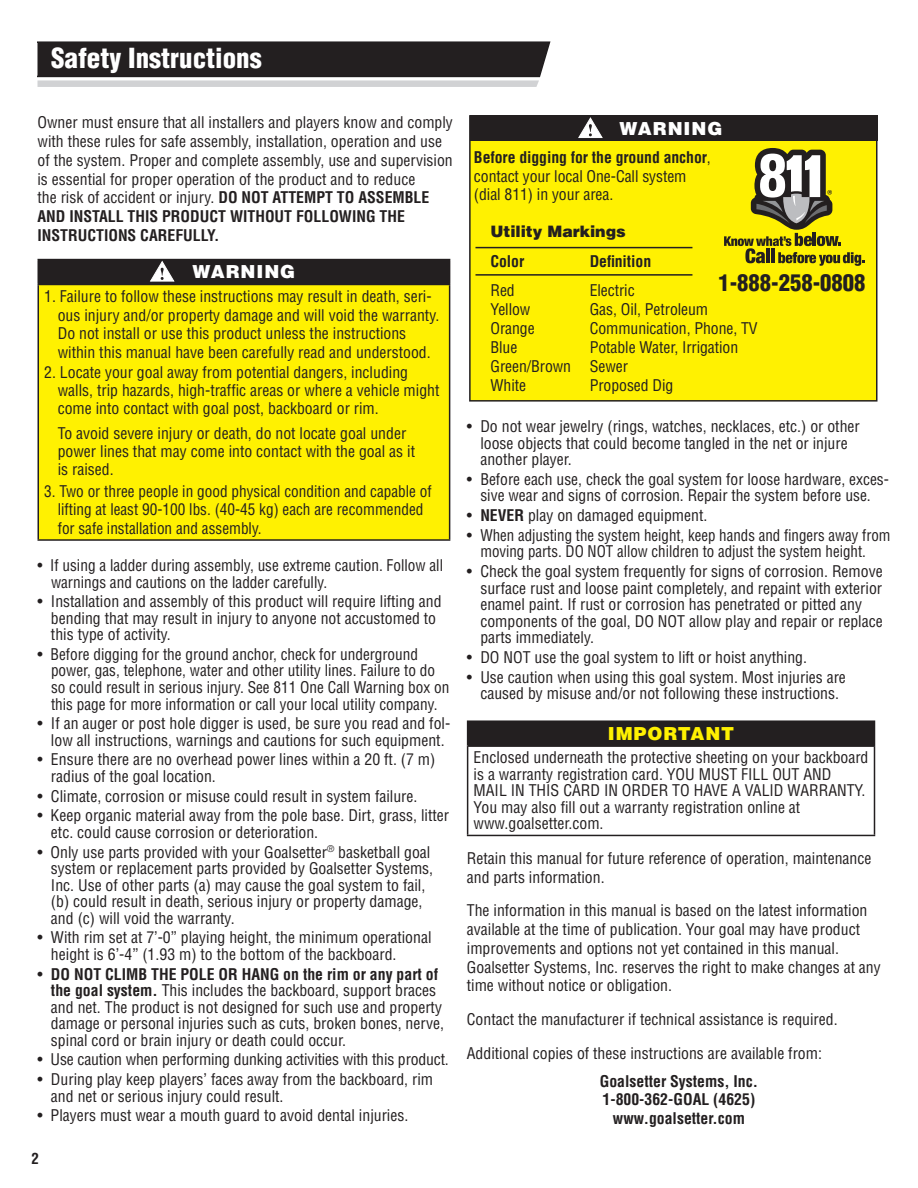
<style>
.page{position:relative;width:918px;height:1188px;background:#fff}
.page>*{position:absolute;margin:0;border:0;box-sizing:border-box;transform-origin:0 0}
.t1{font:900 condensed 27px "Helvetica LT Std";color:#fff}
.t2{font:900 condensed 22.65px "Helvetica LT Std";color:#231f20}
.t3{font:900 18px "Helvetica LT Std";letter-spacing:.05em;color:#fff}
.t4{font:900 18px "Helvetica LT Std";letter-spacing:.05em;color:#fff101}
.t5{font:condensed 15.75px/16.5px "Helvetica LT Std";color:#231f20}
.t6{font:700 condensed 15.75px/18.8px "Helvetica LT Std";color:#231f20;text-align:center}
.t7{font:900 15.75px "Helvetica LT Std";letter-spacing:-.005em;color:#231f20}
.t8{font:700 condensed 15px "Helvetica LT Std";color:#231f20}
.s1{font-weight:700}
</style>
<div class="page">
<svg style="left:38px;top:41px;width:512px;height:46px;background:#4f4c4d"></svg>
<div style="left:38px;top:260px;width:412px;height:24px;background:#231f20"></div>
<div style="left:38px;top:284px;width:412px;height:256px;background:#fff101"></div>
<hr style="left:38px;top:259px;width:412px;height:1px;background:#231f20">
<hr style="left:38px;top:284px;width:412px;height:1px;background:#231f20">
<hr style="left:38px;top:285px;width:1px;height:254px;background:#231f20">
<hr style="left:449px;top:285px;width:1px;height:254px;background:#231f20">
<hr style="left:38px;top:539px;width:412px;height:2px;background:#231f20">
<svg style="left:150px;top:261px;width:25px;height:21px"></svg>
<div style="left:468px;top:721px;width:406px;height:25px;background:#231f20"></div>
<hr style="left:467px;top:720px;width:408px;height:2px;background:#231f20">
<svg style="left:467px;top:722px;width:1px;height:23px"></svg>
<svg style="left:874px;top:722px;width:1px;height:23px"></svg>
<hr style="left:467px;top:745px;width:408px;height:2px;background:#231f20">
<hr style="left:467px;top:747px;width:1px;height:88px;background:#231f20">
<hr style="left:874px;top:747px;width:1px;height:88px;background:#231f20">
<hr style="left:467px;top:835px;width:408px;height:1px;background:#231f20">
<div style="left:470px;top:116px;width:407px;height:285px;background:#fff101"></div>
<div style="left:469px;top:115px;width:409px;height:287px;border:2px solid #231f20"></div>
<div style="left:470px;top:115px;width:408px;height:26px;background:#231f20"></div>
<hr style="left:476px;top:247px;width:216px;height:1px;background:#231f20">
<hr style="left:476px;top:274px;width:216px;height:2px;background:#231f20">
<svg style="left:578px;top:117px;width:25px;height:21px"></svg>
<svg style="left:724px;top:148px;width:140px;height:118px"></svg>
<h1 class="t1" style="left:51px;top:41px;width:212px">Safety Instructions</h1>
<p class="t5" style="left:38px;top:113px;width:417px;line-height:18.8px">Owner must ensure that all installers and players know and comply with these rules for safe assembly, installation, operation and use of the system. Proper and complete assembly, use and supervision is essential for proper operation of the product and to reduce<br>the risk of accident or injury. <span class="s1">DO NOT ATTEMPT TO ASSEMBLE AND INSTALL THIS PRODUCT WITHOUT FOLLOWING THE INSTRUCTIONS CAREFULLY.</span></p>
<p class="t3" style="left:193px;top:260px;width:104px">WARNING</p>
<p class="t5" style="left:58px;top:287px;width:383px;line-height:18.8px;text-indent:-13px">1. Failure to follow these instructions may result in death, seri&shy;ous injury and/or property damage and will void the warranty.<br>Do not install or use this product unless the instructions within this manual have been carefully read and understood.</p>
<p class="t5" style="left:58px;top:363px;width:383px;line-height:18.3px;text-indent:-13px">2. Locate your goal away from potential dangers, including walls, trip hazards, high-traffic areas or where a vehicle might come into contact with goal post, backboard or rim.</p>
<p class="t5" style="left:58px;top:424px;width:359px;line-height:18px">To avoid severe injury or death, do not locate goal under power lines that may come into contact with the goal as it is raised.</p>
<p class="t5" style="left:58px;top:481px;width:375px;line-height:18.8px;text-indent:-14px">3. Two or three people in good physical condition and capable of lifting at least 90-100 lbs. (40-45 kg) each are recommended for safe installation and assembly.</p>
<p class="t5" style="left:51px;top:557px;width:394px;text-indent:-14px">• If using a ladder during assembly, use extreme caution. Follow all warnings and cautions on the ladder carefully.</p>
<p class="t5" style="left:51px;top:593px;width:392px;text-indent:-13px">• Installation and assembly of this product will require lifting and bending that may result in injury to anyone not accustomed to this type of activity.</p>
<p class="t5" style="left:51px;top:646px;width:400px;text-indent:-14px">• Before digging for the ground anchor, check for underground power, gas, telephone, water and other utility lines. Failure to do so could result in serious injury. See 811 One Call Warning box on this page for more information or call your local utility company.</p>
<p class="t5" style="left:38px;top:715px;width:414px;text-align:center">• If an auger or post hole digger is used, be sure you read and fol&shy;low all instructions, warnings and cautions for such equipment.</p>
<p class="t5" style="left:51px;top:751px;width:386px;text-indent:-13px">• Ensure there are no overhead power lines within a 20 ft. (7 m) radius of the goal location.</p>
<p class="t5" style="left:38px;top:788px;width:381px">• Climate, corrosion or misuse could result in system failure.</p>
<p class="t5" style="left:51px;top:807px;width:400px;text-indent:-13px">• Keep organic material away from the pole base. Dirt, grass, litter etc. could cause corrosion or deterioration.</p>
<p class="t5" style="left:51px;top:844px;width:384px;text-indent:-13px">• Only use parts provided with your Goalsetter<sup>®</sup> basketball goal system or replacement parts provided by Goalsetter Systems, Inc. Use of other parts (a) may cause the goal system to fail, (b) could result in death, serious injury or property damage, and (c) will void the warranty.</p>
<p class="t5" style="left:51px;top:929px;width:382px;text-indent:-13px">• With rim set at 7’-0” playing height, the minimum operational height is 6’-4” (1.93 m) to the bottom of the backboard.</p>
<p class="t5" style="left:51px;top:966px;width:394px;text-indent:-13px">• <span class="s1">DO NOT CLIMB THE POLE OR HANG on the rim or any part of the goal system.</span> This includes the backboard, support braces and net. The product is not designed for such use and property damage or personal injuries such as cuts, broken bones, nerve, spinal cord or brain injury or death could occur.</p>
<p class="t5" style="left:37px;top:1051px;width:413px">• Use caution when performing dunking activities with this product.</p>
<p class="t5" style="left:51px;top:1071px;width:384px;text-indent:-13px">• During play keep players’ faces away from the backboard, rim and net or serious injury could result.</p>
<p class="t5" style="left:37px;top:1107px;width:372px">• Players must wear a mouth guard to avoid dental injuries.</p>
<p class="t8" style="left:32px;top:1149px;width:9px">2</p>
<p class="t3" style="left:620px;top:117px;width:104px">WARNING</p>
<p class="t5" style="left:474px;top:148px;width:238px;line-height:18.8px"><span class="s1">Before digging for the ground anchor</span>, contact your local One-Call system (dial 811) in your area.</p>
<p class="t7" style="left:491px;top:221px;width:137px">Utility Markings</p>
<p class="t6" style="left:491px;top:252px;width:35px">Color</p>
<p class="t6" style="left:590px;top:252px;width:63px">Definition</p>
<p class="t5" style="left:491px;top:282px;width:26px">Red</p>
<p class="t5" style="left:590px;top:282px;width:46px">Electric</p>
<p class="t5" style="left:491px;top:301px;width:41px">Yellow</p>
<p class="t5" style="left:590px;top:301px;width:120px">Gas, Oil, Petroleum</p>
<p class="t5" style="left:491px;top:320px;width:46px">Orange</p>
<p class="t5" style="left:590px;top:320px;width:169px">Communication, Phone, TV</p>
<p class="t5" style="left:491px;top:339px;width:28px">Blue</p>
<h2 class="t2" style="left:718px;top:268px;width:149px">1-888-258-0808</h2>
<p class="t5" style="left:491px;top:338px;width:249px;line-height:18.9px;text-indent:99px">Potable Water, Irrigation<br>Green/Brown Sewer<br>White</p>
<p class="t5" style="left:590px;top:377px;width:85px">Proposed Dig</p>
<p class="t5" style="left:480px;top:418px;width:381px;text-indent:-13px">• Do not wear jewelry (rings, watches, necklaces, etc.) or other loose objects that could become tangled in the net or injure another player.</p>
<p class="t5" style="left:467px;top:471px;width:424px;text-align:center">• Before each use, check the goal system for loose hardware, exces&shy;sive wear and signs of corrosion. Repair the system before use.</p>
<p class="t5" style="left:467px;top:507px;width:242px">• <span class="s1">NEVER</span> play on damaged equipment.</p>
<p class="t5" style="left:480px;top:527px;width:412px;text-indent:-13px">• When adjusting the system height, keep hands and fingers away from moving parts. DO NOT allow children to adjust the system height.</p>
<p class="t5" style="left:480px;top:563px;width:404px;text-indent:-13px">• Check the goal system frequently for signs of corrosion. Remove surface rust and loose paint completely, and repaint with exterior enamel paint. If rust or corrosion has penetrated or pitted any components of the goal, DO NOT allow play and repair or replace parts immediately.</p>
<p class="t5" style="left:467px;top:649px;width:342px">• DO NOT use the goal system to lift or hoist anything.</p>
<p class="t5" style="left:467px;top:668px;width:381px;text-align:center">• Use caution when using this goal system. Most injuries are caused by misuse and/or not following these instructions.</p>
<p class="t4" style="left:608px;top:722px;width:128px">IMPORTANT</p>
<p class="t5" style="left:474px;top:749px;width:396px">Enclosed underneath the protective sheeting on your backboard is a warranty registration card. YOU MUST FILL OUT AND MAIL IN THIS CARD IN ORDER TO HAVE A VALID WARRANTY.<br>You may also fill out a warranty registration online at www.goalsetter.com.</p>
<p class="t5" style="left:467px;top:849px;width:406px;line-height:18.8px">Retain this manual for future reference of operation, maintenance and parts information.</p>
<p class="t5" style="left:467px;top:901px;width:415px;line-height:18.8px">The information in this manual is based on the latest information available at the time of publication. Your goal may have product improvements and options not yet contained in this manual.<br>Goalsetter Systems, Inc. reserves the right to make changes at any time without notice or obligation.</p>
<p class="t5" style="left:467px;top:1002px;width:372px;line-height:33.8px">Contact the manufacturer if technical assistance is required.<br>Additional copies of these instructions are available from:</p>
<p class="t6" style="left:600px;top:1071px;width:160px">Goalsetter Systems, Inc.<br>1-800-362-GOAL (4625) www.goalsetter.com</p>
</div>
